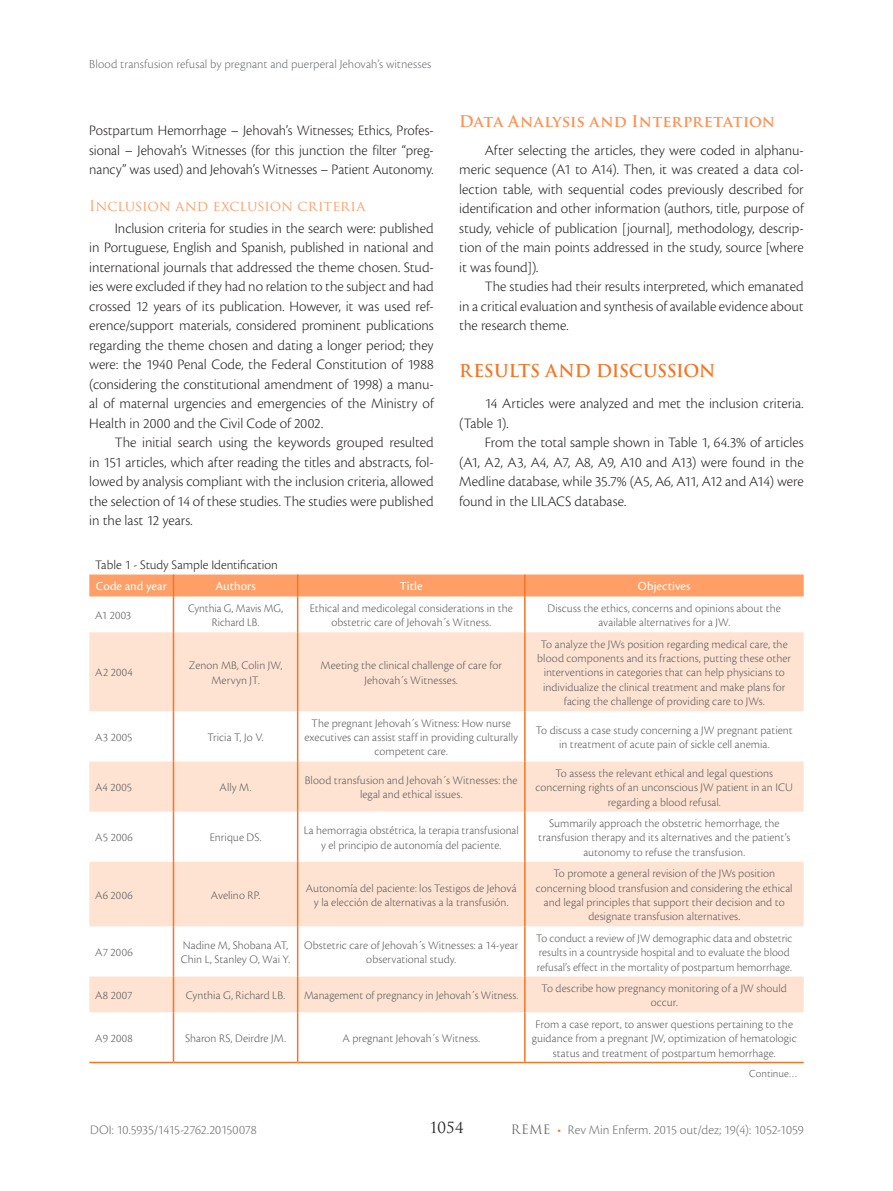
<style>
.page{position:relative;width:893px;height:1191px;background:#fff}
.page>*{position:absolute;margin:0;border:0;box-sizing:border-box;transform-origin:0 0}
.t1{font:700 17.25px "Trajan Pro";letter-spacing:-.015em;color:#f57523}
.t2{font:700 15.75px "Trajan Pro";letter-spacing:.005em;color:#fe9152}
.t3{font:300 15px/19.5px "Cronos Pro";letter-spacing:-.005em;color:#231f20;text-align:justify}
.t4{font:15px "Trajan Pro";color:#231f20}
.t5{font:14.25px "Trajan Pro";letter-spacing:-.005em;color:#ff9f67}
.t6{font:300 13.5px "Cronos Pro";letter-spacing:-.005em;color:#6d6f71}
.t7{font:300 13.5px "Cronos Pro";color:#231f20}
.t8{font:300 12.75px "Cronos Pro";letter-spacing:.005em;color:#6d6f71}
.t9{font:12.75px "Cronos Pro";letter-spacing:.005em;color:#fff}
.t10{font:300 12px/14.4px "Cronos Pro";letter-spacing:.005em;color:#58595b;text-align:center}
.t11{font:300 11.25px "Cronos Pro";letter-spacing:.005em;color:#58595b}
.s1{font-family:"Trajan Pro";font-weight:400;font-size:12.75px}
.s2{color:#f57523}
</style>
<div class="page">
<svg style="left:89px;top:632px;width:715px;height:380px;fill:#ffe3d2"></svg>
<div style="left:89px;top:574px;width:715px;height:22px;background:#ff9f67"></div>
<hr style="left:524px;top:574px;width:2px;height:22px;background:#f57523">
<hr style="left:173px;top:596px;width:1px;height:36px;background:#f57523">
<hr style="left:297px;top:596px;width:1px;height:36px;background:#f57523">
<hr style="left:524px;top:596px;width:2px;height:36px;background:#f57523">
<hr style="left:173px;top:632px;width:1px;height:79px;background:#f57523">
<hr style="left:297px;top:632px;width:1px;height:79px;background:#f57523">
<hr style="left:524px;top:632px;width:2px;height:79px;background:#f57523">
<hr style="left:173px;top:711px;width:1px;height:50px;background:#f57523">
<hr style="left:297px;top:711px;width:1px;height:50px;background:#f57523">
<hr style="left:524px;top:711px;width:2px;height:50px;background:#f57523">
<hr style="left:173px;top:761px;width:1px;height:50px;background:#f57523">
<hr style="left:297px;top:761px;width:1px;height:50px;background:#f57523">
<hr style="left:173px;top:861px;width:1px;height:65px;background:#f57523">
<hr style="left:297px;top:861px;width:1px;height:65px;background:#f57523">
<hr style="left:173px;top:976px;width:1px;height:36px;background:#f57523">
<hr style="left:297px;top:976px;width:1px;height:36px;background:#f57523">
<hr style="left:524px;top:761px;width:2px;height:50px;background:#f57523">
<hr style="left:524px;top:861px;width:2px;height:65px;background:#f57523">
<hr style="left:524px;top:976px;width:2px;height:36px;background:#f57523">
<hr style="left:297px;top:811px;width:1px;height:50px;background:#f57523">
<hr style="left:297px;top:926px;width:1px;height:50px;background:#f57523">
<hr style="left:297px;top:1012px;width:1px;height:49px;background:#f57523">
<hr style="left:173px;top:811px;width:1px;height:50px;background:#f57523">
<hr style="left:524px;top:811px;width:2px;height:50px;background:#f57523">
<hr style="left:173px;top:926px;width:1px;height:50px;background:#f57523">
<hr style="left:524px;top:926px;width:2px;height:50px;background:#f57523">
<hr style="left:173px;top:1012px;width:1px;height:49px;background:#f57523">
<hr style="left:524px;top:1012px;width:2px;height:49px;background:#f57523">
<hr style="left:89px;top:1061px;width:84px;height:2px;background:#f57523">
<hr style="left:173px;top:1061px;width:125px;height:2px;background:#f57523">
<hr style="left:298px;top:1061px;width:227px;height:2px;background:#f57523">
<hr style="left:525px;top:1061px;width:279px;height:2px;background:#f57523">
<p class="t8" style="left:89px;top:57px;width:343px">Blood transfusion refusal by pregnant and puerperal Jehovah’s witnesses</p>
<h2 class="t2" style="left:459px;top:112px;width:317px">Data Analysis and Interpretation</h2>
<p class="t3" style="left:459px;top:140px;width:346px;text-indent:26px">After selecting the articles, they were coded in alphanu&shy;meric sequence (A1 to A14). Then, it was created a data col&shy;lection table, with sequential codes previously described for identification and other information (authors, title, purpose of study, vehicle of publication [journal], methodology, descrip&shy;tion of the main points addressed in the study, source [where it was found]).</p>
<p class="t3" style="left:459px;top:277px;width:346px;text-indent:26px">The studies had their results interpreted, which emanated in a critical evaluation and synthesis of available evidence about the research theme.</p>
<h1 class="t1" style="left:459px;top:360px;width:258px">RESULTS AND DISCUSSION</h1>
<p class="t3" style="left:459px;top:394px;width:346px;text-indent:26px">14 Articles were analyzed and met the inclusion criteria. (Table 1).</p>
<p class="t3" style="left:459px;top:433px;width:346px;text-indent:26px">From the total sample shown in Table 1, 64.3% of articles (A1, A2, A3, A4, A7, A8, A9, A10 and A13) were found in the Medline database, while 35.7% (A5, A6, A11, A12 and A14) were found in the LILACS database.</p>
<p class="t3" style="left:89px;top:121px;width:346px">Postpartum Hemorrhage – Jehovah’s Witnesses; Ethics, Profes&shy;sional – Jehovah’s Witnesses (for this junction the filter “preg&shy;nancy” was used) and Jehovah’s Witnesses – Patient Autonomy.</p>
<p class="t5" style="left:89px;top:196px;width:278px">Inclusion and exclusion criteria</p>
<p class="t3" style="left:89px;top:218px;width:346px;text-indent:26px">Inclusion criteria for studies in the search were: published in Portuguese, English and Spanish, published in national and international journals that addressed the theme chosen. Stud&shy;ies were excluded if they had no relation to the subject and had crossed 12 years of its publication. However, it was used ref&shy;erence/support materials, considered prominent publications regarding the theme chosen and dating a longer period; they were: the 1940 Penal Code, the Federal Constitution of 1988 (considering the constitutional amendment of 1998) a manu&shy;al of maternal urgencies and emergencies of the Ministry of Health in 2000 and the Civil Code of 2002.</p>
<p class="t3" style="left:89px;top:433px;width:346px;text-indent:26px">The initial search using the keywords grouped resulted in 151 articles, which after reading the titles and abstracts, fol&shy;lowed by analysis compliant with the inclusion criteria, allowed the selection of 14 of these studies. The studies were published in the last 12 years.</p>
<p class="t7" style="left:95px;top:556px;width:184px">Table 1 - Study Sample Identification</p>
<p class="t9" style="left:96px;top:579px;width:72px">Code and year</p>
<p class="t9" style="left:215px;top:579px;width:42px">Authors</p>
<p class="t9" style="left:400px;top:579px;width:24px">Title</p>
<p class="t9" style="left:638px;top:579px;width:54px">Objectives</p>
<p class="t10" style="left:95px;top:608px;width:37px">A1 2003</p>
<p class="t10" style="left:188px;top:601px;width:96px">Cynthia G, Mavis MG,<br>Richard LB.</p>
<p class="t10" style="left:310px;top:601px;width:205px">Ethical and medicolegal considerations in the obstetric care of Jehovah´s Witness.</p>
<p class="t10" style="left:548px;top:601px;width:235px">Discuss the ethics, concerns and opinions about the available alternatives for a JW.</p>
<p class="t10" style="left:95px;top:665px;width:39px">A2 2004</p>
<p class="t10" style="left:189px;top:658px;width:95px">Zenon MB, Colin JW,<br>Mervyn JT.</p>
<p class="t10" style="left:321px;top:658px;width:183px">Meeting the clinical challenge of care for<br>Jehovah´s Witnesses.</p>
<p class="t10" style="left:537px;top:636px;width:255px">To analyze the JWs position regarding medical care, the blood components and its fractions, putting these other interventions in categories that can help physicians to individualize the clinical treatment and make plans for facing the challenge of providing care to JWs.</p>
<p class="t10" style="left:95px;top:730px;width:39px">A3 2005</p>
<p class="t10" style="left:208px;top:730px;width:57px">Tricia T, Jo V.</p>
<p class="t10" style="left:304px;top:715px;width:215px">The pregnant Jehovah´s Witness: How nurse executives can assist staff in providing culturally competent care.</p>
<p class="t10" style="left:536px;top:723px;width:258px">To discuss a case study concerning a JW pregnant patient in treatment of acute pain of sickle cell anemia.</p>
<p class="t10" style="left:95px;top:780px;width:38px">A4 2005</p>
<p class="t10" style="left:220px;top:780px;width:33px">Ally M.</p>
<p class="t10" style="left:305px;top:773px;width:214px">Blood transfusion and Jehovah´s Witnesses: the legal and ethical issues.</p>
<p class="t10" style="left:535px;top:766px;width:259px">To assess the relevant ethical and legal questions concerning rights of an unconscious JW patient in an ICU regarding a blood refusal.</p>
<p class="t10" style="left:95px;top:830px;width:39px">A5 2006</p>
<p class="t10" style="left:210px;top:830px;width:53px">Enrique DS.</p>
<p class="t10" style="left:304px;top:823px;width:217px">La hemorragia obstétrica, la terapia transfusional y el principio de autonomía del paciente.</p>
<p class="t10" style="left:538px;top:816px;width:253px">Summarily approach the obstetric hemorrhage, the transfusion therapy and its alternatives and the patient’s autonomy to refuse the transfusion.</p>
<p class="t10" style="left:95px;top:887px;width:39px">A6 2006</p>
<p class="t10" style="left:211px;top:887px;width:51px">Avelino RP.</p>
<p class="t10" style="left:306px;top:880px;width:212px">Autonomía del paciente: los Testigos de Jehová y la elección de alternativas a la transfusión.</p>
<p class="t10" style="left:536px;top:866px;width:258px">To promote a general revision of the JWs position concerning blood transfusion and considering the ethical and legal principles that support their decision and to designate transfusion alternatives.</p>
<p class="t10" style="left:95px;top:945px;width:39px">A7 2006</p>
<p class="t10" style="left:181px;top:938px;width:111px;text-align:left">Nadine M, Shobana AT,<br>Chin L, Stanley O, Wai Y.</p>
<p class="t10" style="left:304px;top:938px;width:216px">Obstetric care of Jehovah´s Witnesses: a 14-year observational study.</p>
<p class="t10" style="left:536px;top:930px;width:258px;text-align:left">To conduct a review of JW demographic data and obstetric results in a countryside hospital and to evaluate the blood refusal’s effect in the mortality of postpartum hemorrhage.</p>
<p class="t10" style="left:95px;top:988px;width:39px">A8 2007</p>
<p class="t10" style="left:186px;top:988px;width:101px">Cynthia G, Richard LB.</p>
<p class="t10" style="left:304px;top:988px;width:216px">Management of pregnancy in Jehovah´s Witness.</p>
<p class="t10" style="left:542px;top:981px;width:247px">To describe how pregnancy monitoring of a JW should occur.</p>
<p class="t10" style="left:95px;top:1031px;width:39px">A9 2008</p>
<p class="t10" style="left:185px;top:1031px;width:102px">Sharon RS, Deirdre JM.</p>
<p class="t10" style="left:342px;top:1031px;width:139px">A pregnant Jehovah´s Witness.</p>
<p class="t10" style="left:532px;top:1016px;width:266px">From a case report, to answer questions pertaining to the guidance from a pregnant JW, optimization of hematologic status and treatment of postpartum hemorrhage.</p>
<p class="t11" style="left:749px;top:1067px;width:50px">Continue…</p>
<p class="t4" style="left:429px;top:1118px;width:36px">1054</p>
<p class="t6" style="left:90px;top:1121px;width:168px">DOI: 10.5935/1415-2762.20150078</p>
<p class="t6" style="left:511px;top:1121px;width:294px"><span class="s1">REME</span> <span class="s2">•</span> Rev Min Enferm. 2015 out/dez; 19(4): 1052-1059</p>
</div>
